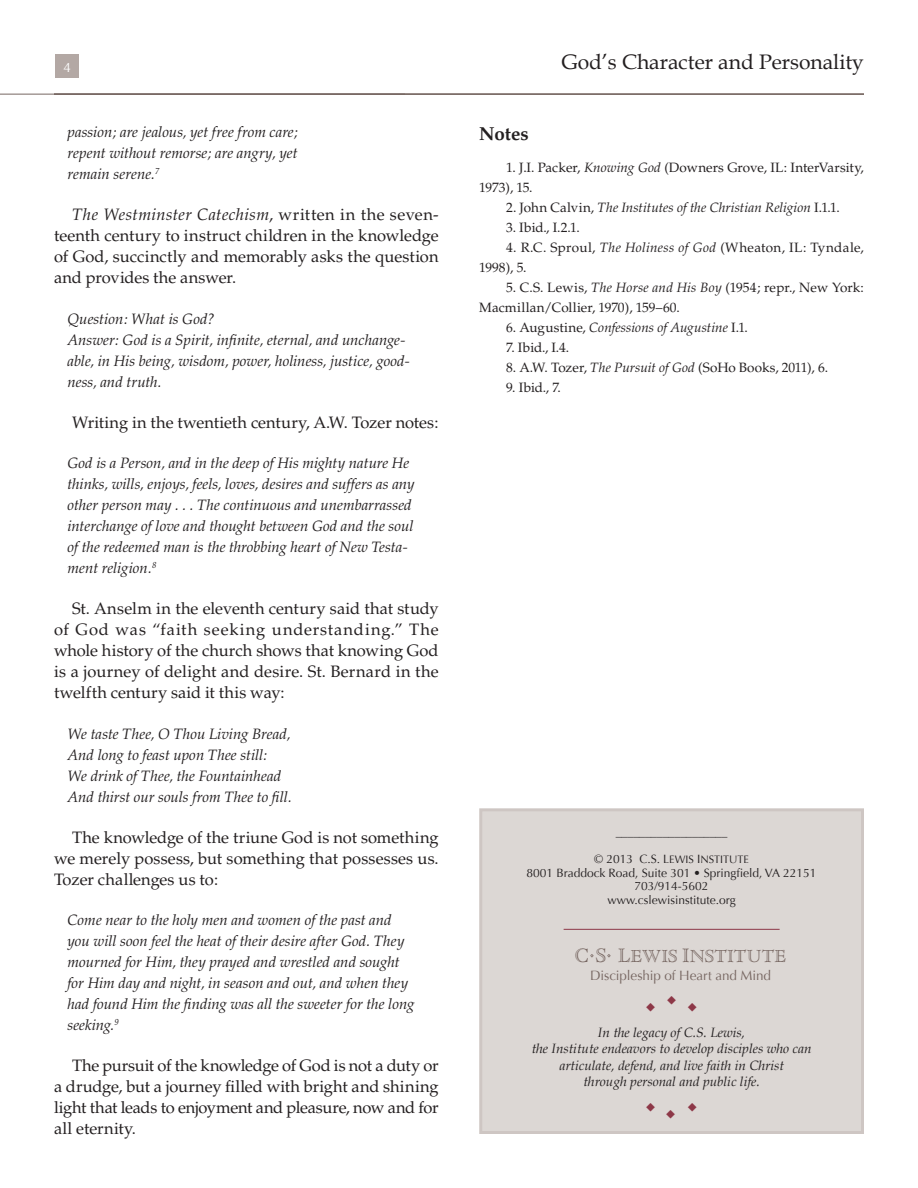
<style>
.page{position:relative;width:918px;height:1188px;background:#fff}
.page>*{position:absolute;margin:0;border:0;box-sizing:border-box;transform-origin:0 0}
.t1{font:21px "Book Antiqua";color:#231f20}
.Body_Text{font:18.9px "Cloister Std Open Face SC900";letter-spacing:.005em;color:#776762}
.Subhead_1_line{font:700 18.75px "Palatino";color:#231f20}
.Body_Text-2{font:16.5px/21px "Palatino";color:#231f20;text-align:justify}
.Inset_quote{font:italic 15px/21px "Palatino";color:#231f20}
.Endnote{font:13.5px/20px "Palatino";letter-spacing:.005em;color:#231f20}
.t2{font:italic 13.5px "Book Antiqua";color:#231f20}
.Endnote-2{font:italic 13.5px "Palatino";letter-spacing:.005em;color:#231f20}
.Body_Text-3{font:13.5px "Optima";letter-spacing:-.005em;color:#776762}
.t3{font:13.5px "Optima";color:#fff}
.t4{font:12px "Optima";color:#231f20}
.t5{font:10.8px "Optima Regular SC900";color:#231f20}
.s1{font-style:italic}
.s2{font-style:normal}
.s3{font-family:"Optima";font-size:12px}
.s4{font-size:12px}
.s5{font-size:21px}
</style>
<div class="page">
<div style="left:55px;top:54px;width:24px;height:24px;background:#b3a8a4"></div>
<hr style="left:54px;top:94px;width:810px;height:1px;background:#776762">
<hr style="left:0;top:94px;width:405px;height:1px;background:#776762">
<div style="left:479px;top:808px;width:385px;height:326px;background:#dcd7d4;border:3px solid #cec6c3"></div>
<hr style="left:564px;top:929px;width:216px;height:1px;background:#8d3747">
<p class="t3" style="left:63px;top:60px;width:9px">4</p>
<h1 class="t1" style="left:562px;top:49px;width:304px">God’s Character and Personality</h1>
<p class="Inset_quote" style="left:68px;top:122px;width:232px;text-align:justify">passion; are jealous, yet free from care; repent without remorse; are angry, yet remain serene.<sup>7</sup></p>
<p class="Body_Text-2" style="left:54px;top:204px;width:386px;text-indent:18px"><span class="s1">The Westminster Catechism</span>, written in the seven&shy;teenth century to instruct children in the knowledge of God, succinctly and memorably asks the question and provides the answer.</p>
<p class="Inset_quote" style="left:68px;top:309px;width:344px">Question: What is God?<br>Answer: God is a Spirit, infinite, eternal, and unchange&shy;able, in His being, wisdom, power, holiness, justice, good&shy;ness, and truth.</p>
<p class="Body_Text-2" style="left:72px;top:412px;width:368px">Writing in the twentieth century, A.W. Tozer notes:</p>
<p class="Inset_quote" style="left:68px;top:453px;width:349px">God is a Person, and in the deep of His mighty nature He thinks, wills, enjoys, feels, loves, desires and suffers as any other person may . . . The continuous and unembarrassed interchange of love and thought between God and the soul of the redeemed man is the throbbing heart of New Testa&shy;ment religion.<sup>8</sup></p>
<p class="Body_Text-2" style="left:54px;top:598px;width:386px;text-indent:18px">St. Anselm in the eleventh century said that study of God was “faith seeking understanding.” The whole history of the church shows that knowing God is a journey of delight and desire. St. Bernard in the twelfth century said it this way:</p>
<p class="Inset_quote" style="left:68px;top:724px;width:226px">We taste Thee, O Thou Living Bread, And long to feast upon Thee still:<br>We drink of Thee, the Fountainhead And thirst our souls from Thee to fill.</p>
<p class="Body_Text-2" style="left:54px;top:827px;width:386px;text-indent:18px">The knowledge of the triune God is not something we merely possess, but something that possesses us.<br>Tozer challenges us to:</p>
<p class="Inset_quote" style="left:68px;top:910px;width:349px">Come near to the holy men and women of the past and you will soon feel the heat of their desire after God. They mourned for Him, they prayed and wrestled and sought for Him day and night, in season and out, and when they had found Him the finding was all the sweeter for the long seeking.<sup>9</sup></p>
<p class="Body_Text-2" style="left:54px;top:1055px;width:386px;text-indent:18px">The pursuit of the knowledge of God is not a duty or a drudge, but a journey filled with bright and shining light that leads to enjoyment and pleasure, now and for all eternity.</p>
<p class="Subhead_1_line" style="left:479px;top:123px;width:51px">Notes</p>
<p class="Endnote" style="left:479px;top:158px;width:386px;text-indent:27px">1. J.I. Packer, <span class="s1">Knowing God</span> (Downers Grove, IL: InterVarsity,<br>1973), 15.</p>
<p class="Endnote-2" style="left:506px;top:200px;width:335px"><span class="s2">2. John Calvin,</span> The Institutes of the Christian Religion <span class="s2">I.1.1.</span></p>
<p class="Endnote" style="left:506px;top:218px;width:75px">3. Ibid., I.2.1.</p>
<p class="Endnote" style="left:479px;top:238px;width:386px;text-indent:27px">4. R.C. Sproul, <span class="s1">The Holiness of God</span> (Wheaton, IL: Tyndale,<br>1998), 5.</p>
<p class="Endnote" style="left:479px;top:278px;width:386px;text-indent:27px">5. C.S. Lewis, <span class="s1">The Horse and His Boy</span> (1954; repr., New York:<br>Macmillan/Collier, 1970), 159–60.</p>
<p class="Endnote-2" style="left:506px;top:319px;width:243px"><span class="s2">6. Augustine,</span> Confessions of Augustine <span class="s2">I.1.</span></p>
<p class="Endnote" style="left:506px;top:337px;width:64px">7. Ibid., I.4.</p>
<p class="Endnote" style="left:506px;top:357px;width:323px">8. A.W. Tozer, <span class="s1">The Pursuit of God</span> (SoHo Books, 2011), 6.</p>
<p class="Endnote" style="left:506px;top:377px;width:56px">9. Ibid., 7.</p>
<p class="t4" style="left:616px;top:825px;width:113px">___________________</p>
<p class="t5" style="left:594px;top:853px;width:156px"><span class="s3">© 2013</span> <span class="s4">C.S. L</span>EWIS <span class="s4">I</span> NSTITUTE</p>
<p class="t4" style="left:527px;top:866px;width:291px">8001 Braddock Road, Suite 301 • Springfield, VA 22151</p>
<p class="t4" style="left:635px;top:879px;width:76px">703/914-5602</p>
<p class="t4" style="left:607px;top:893px;width:130px">www.cslewisinstitute.org</p>
<p class="Body_Text" style="left:575px;top:946px;width:213px"><span class="s5">C</span><sup>.</sup><span class="s5">S</span><sup>.</sup> <span class="s5">L</span>EWIS <span class="s5">I</span>NSTITUTE</p>
<p class="Body_Text-3" style="left:590px;top:967px;width:182px">Discipleship of Heart and Mind</p>
<p class="t2" style="left:598px;top:1024px;width:149px">In the legacy of C.S. Lewis,</p>
<p class="t2" style="left:532px;top:1041px;width:281px">the Institute endeavors to develop disciples who can</p>
<p class="t2" style="left:559px;top:1057px;width:226px">articulate, defend, and live faith in Christ</p>
<p class="t2" style="left:583px;top:1074px;width:178px">through personal and public life.</p>
</div>
